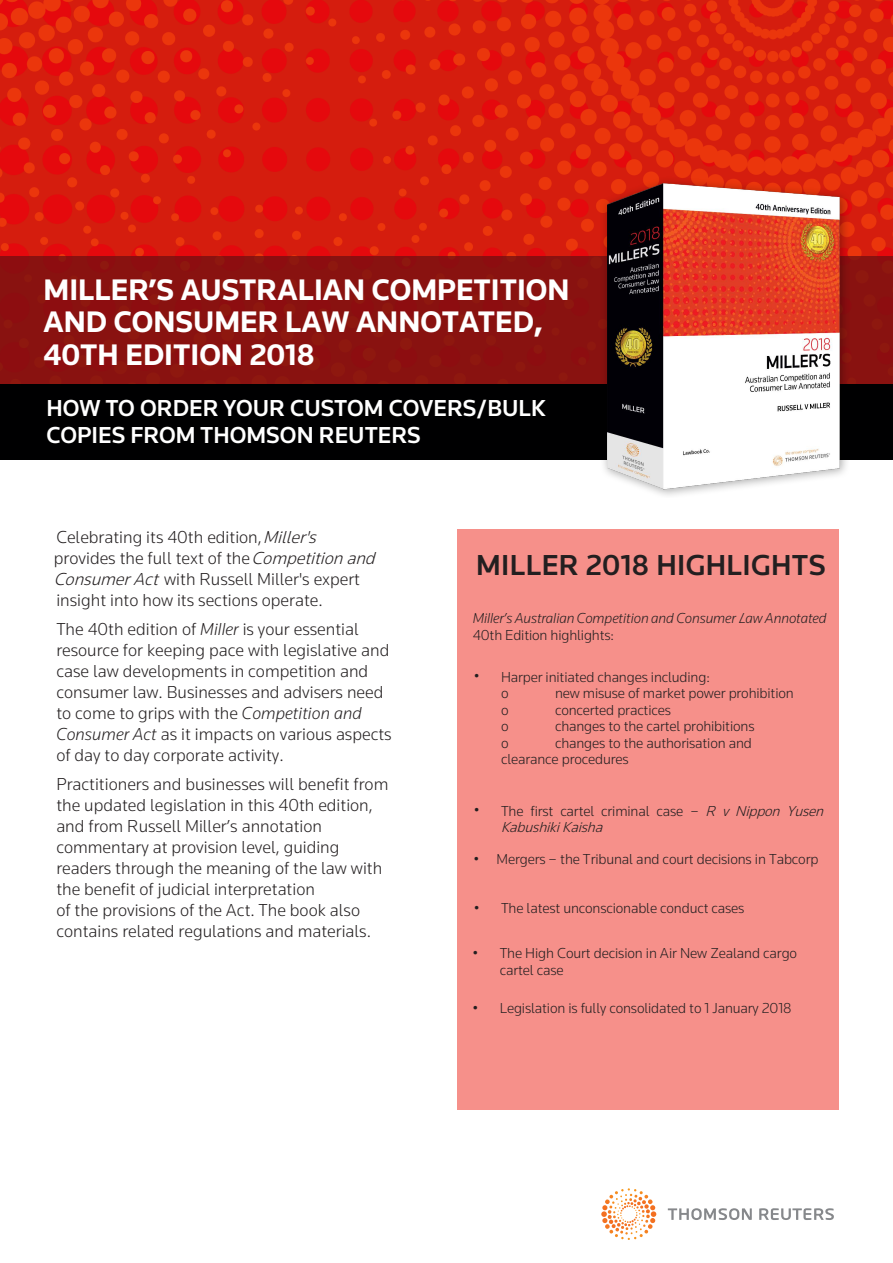
<style>
.page{position:relative;width:893px;height:1263px;background:#fff}
.page>*{position:absolute;margin:0;border:0;box-sizing:border-box;transform-origin:0 0}
.t1{font:700 30.9px/32.4px "Knowledge";color:#fff}
.t2{font:500 30px "Knowledge";letter-spacing:.01em;color:#231f20}
.t3{font:500 24px/27px "Knowledge";color:#fff}
.t4{font:300 18px/21px "Knowledge";color:#231f20}
.t5{font:300 15px/16.5px "Knowledge";letter-spacing:-.01em;color:#231f20}
.t6{font:italic 300 15px "Knowledge";letter-spacing:-.01em;color:#231f20}
.s1{font-style:italic}
</style>
<div class="page">
<img style="left:0;top:0;width:893px;height:257px">
<div style="left:0;top:384px;width:893px;height:75px;background:#000001"></div>
<div style="left:0;top:257px;width:893px;height:127px;background:#891210"></div>
<div style="left:458px;top:529px;width:381px;height:581px;background:#f6908a"></div>
<svg style="left:668px;top:1208px;width:166px;height:12px"></svg>
<svg style="left:601px;top:1188px;width:55px;height:49px"></svg>
<img style="left:582px;top:174px;width:269px;height:322px">
<h1 class="t1" style="left:44px;top:273px;width:527px">MILLER’S AUSTRALIAN COMPETITION<br>AND CONSUMER LAW ANNOTATED,<br>40TH EDITION 2018</h1>
<h3 class="t3" style="left:47px;top:394px;width:501px">HOW TO ORDER YOUR CUSTOM COVERS/BULK<br>COPIES FROM THOMSON REUTERS</h3>
<p class="t4" style="left:54px;top:527px;width:328px">Celebrating its 40th edition, <span class="s1">Miller's </span>provides the full text of the <span class="s1">Competitionand ConsumerAct</span>with Russell Miller's expert insight into how its sections operate.</p>
<p class="t4" style="left:56px;top:618px;width:337px">The 40th edition of <span class="s1">Miller</span> is your essential resource for keeping pace with legislative and case law developments in competition and consumer law. Businesses and advisers need to come to grips with the <span class="s1">Competition and Consumer Act</span> as it impacts on various aspects of day to day corporate activity.</p>
<p class="t4" style="left:56px;top:773px;width:334px">Practitioners and businesses will benefit from the updated legislation in this 40th edition, and from Russell Miller’s annotation commentary at provision level, guiding readers through the meaning of the law with the benefit of judicial interpretation<br>of the provisions of the Act. The book also contains related regulations and materials.</p>
<h2 class="t2" style="left:476px;top:546px;width:351px">MILLER 2018 HIGHLIGHTS</h2>
<p class="t6" style="left:473px;top:609px;width:355px">Miller’s Australian Competition and Consumer LawAnnotated</p>
<p class="t5" style="left:473px;top:626px;width:143px">40th Edition highlights:</p>
<p class="t5" style="left:501px;top:668px;width:210px;text-indent:-27px">• Harper initiated changes including: o</p>
<p class="t5" style="left:555px;top:684px;width:240px">new misuse of market power prohibition</p>
<p class="t5" style="left:501px;top:701px;width:9px">o</p>
<p class="t5" style="left:555px;top:701px;width:117px">concerted practices</p>
<p class="t5" style="left:501px;top:717px;width:9px">o</p>
<p class="t5" style="left:555px;top:717px;width:201px">changes to the cartel prohibitions</p>
<p class="t5" style="left:501px;top:734px;width:9px">o</p>
<p class="t5" style="left:501px;top:734px;width:252px;text-indent:54px">changes to the authorisation and clearance procedures</p>
<p class="t5" style="left:501px;top:802px;width:329px;text-indent:-27px">• The first cartel criminal case – <span class="s1">R v Nippon Yusen<br>KabushikiKaisha</span></p>
<p class="t5" style="left:474px;top:851px;width:346px">• Mergers – the Tribunal and court decisions in Tabcorp</p>
<p class="t5" style="left:474px;top:899px;width:272px">• The latest unconscionable conduct cases</p>
<p class="t5" style="left:500px;top:945px;width:299px;text-indent:-27px">• The High Court decision in Air New Zealand cargo cartel case</p>
<p class="t5" style="left:473px;top:999px;width:320px">• Legislation is fully consolidated to 1 January 2018</p>
</div>
